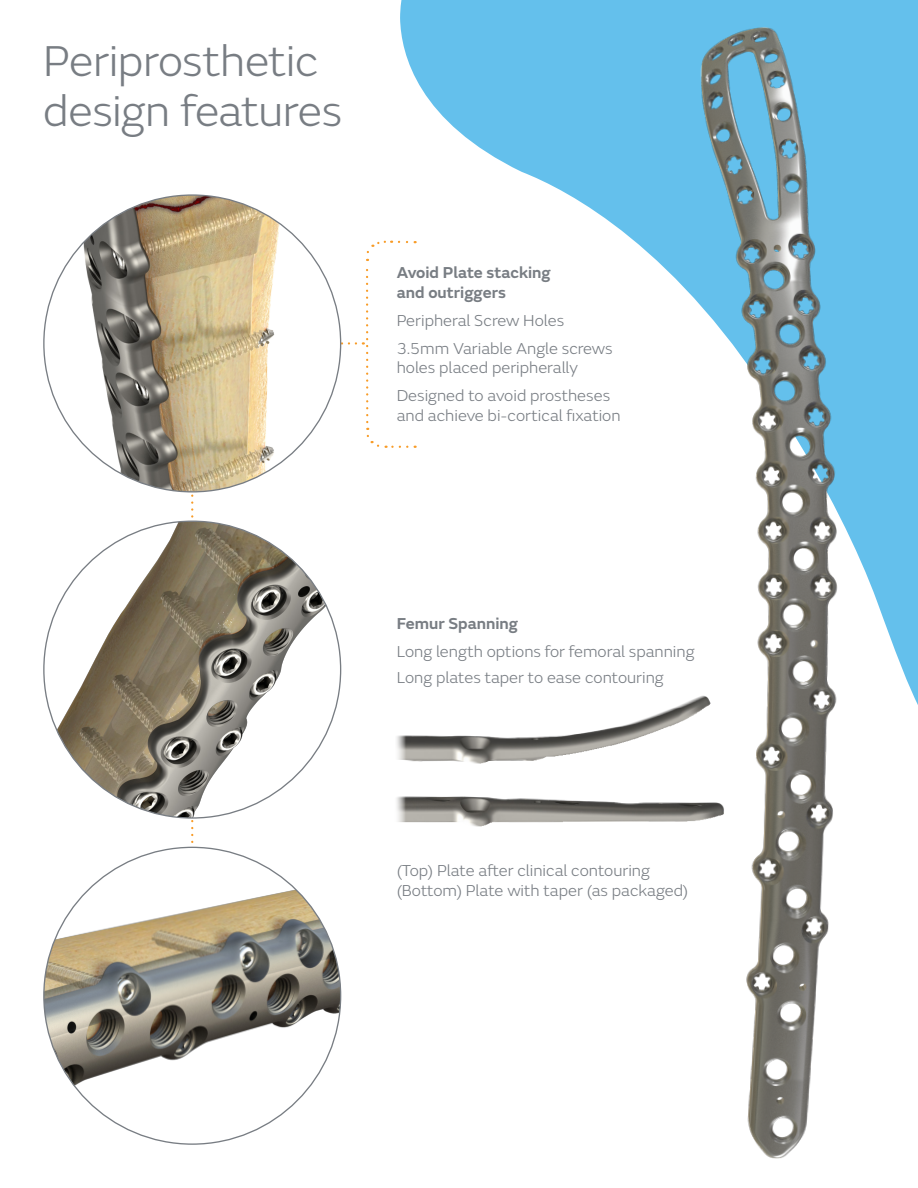
<style>
.page{position:relative;width:918px;height:1188px;background:#fff}
.page>*{position:absolute;margin:0;border:0;box-sizing:border-box;transform-origin:0 0}
.Headline_-_Reverse{font:300 45px/49.5px "SN Emeric";letter-spacing:-.01em;color:#787d83}
.Body{font:300 16.5px/19.5px "SN Emeric";color:#787d83}
.Header_Row_Dark_Grey{font:300 16.5px/19.5px "SN Emeric";color:#787d83}
.Body-2{font:600 16.5px/19.5px "SN Emeric";color:#787d83}
</style>
<div class="page">
<svg style="left:191px;top:342px;width:165px;height:599px"></svg>
<svg style="left:400px;top:0;width:518px;height:705px"></svg>
<img style="left:672px;top:17px;width:188px;height:1142px">
<img style="left:396px;top:680px;width:337px;height:163px">
<img style="left:44px;top:195px;width:297px;height:297px;border-radius:148px">
<img style="left:44px;top:521px;width:297px;height:297px;border-radius:148px">
<img style="left:44px;top:847px;width:297px;height:297px;border-radius:148px">
<svg style="left:366px;top:428px;width:41px;height:21px"></svg>
<svg style="left:363px;top:240px;width:29px;height:182px"></svg>
<svg style="left:399px;top:241px;width:17px;height:2px"></svg>
<p class="Headline_-_Reverse" style="left:43px;top:36px;width:301px">Periprosthetic design features</p>
<p class="Body-2" style="left:397px;top:263px;width:155px">Avoid Plate stacking and outriggers</p>
<p class="Body" style="left:397px;top:310px;width:169px">Peripheral Screw Holes</p>
<p class="Body" style="left:397px;top:338px;width:217px">3.5mm Variable Angle screws holes placed peripherally</p>
<p class="Body" style="left:397px;top:386px;width:225px">Designed to avoid prostheses and achieve bi-cortical fixation</p>
<p class="Body-2" style="left:397px;top:613px;width:123px">Femur Spanning</p>
<p class="Body" style="left:397px;top:641px;width:299px">Long length options for femoral spanning</p>
<p class="Body" style="left:397px;top:668px;width:268px">Long plates taper to ease contouring</p>
<p class="Header_Row_Dark_Grey" style="left:397px;top:861px;width:293px">(Top) Plate after clinical contouring (Bottom) Plate with taper (as packaged)</p>
</div>
